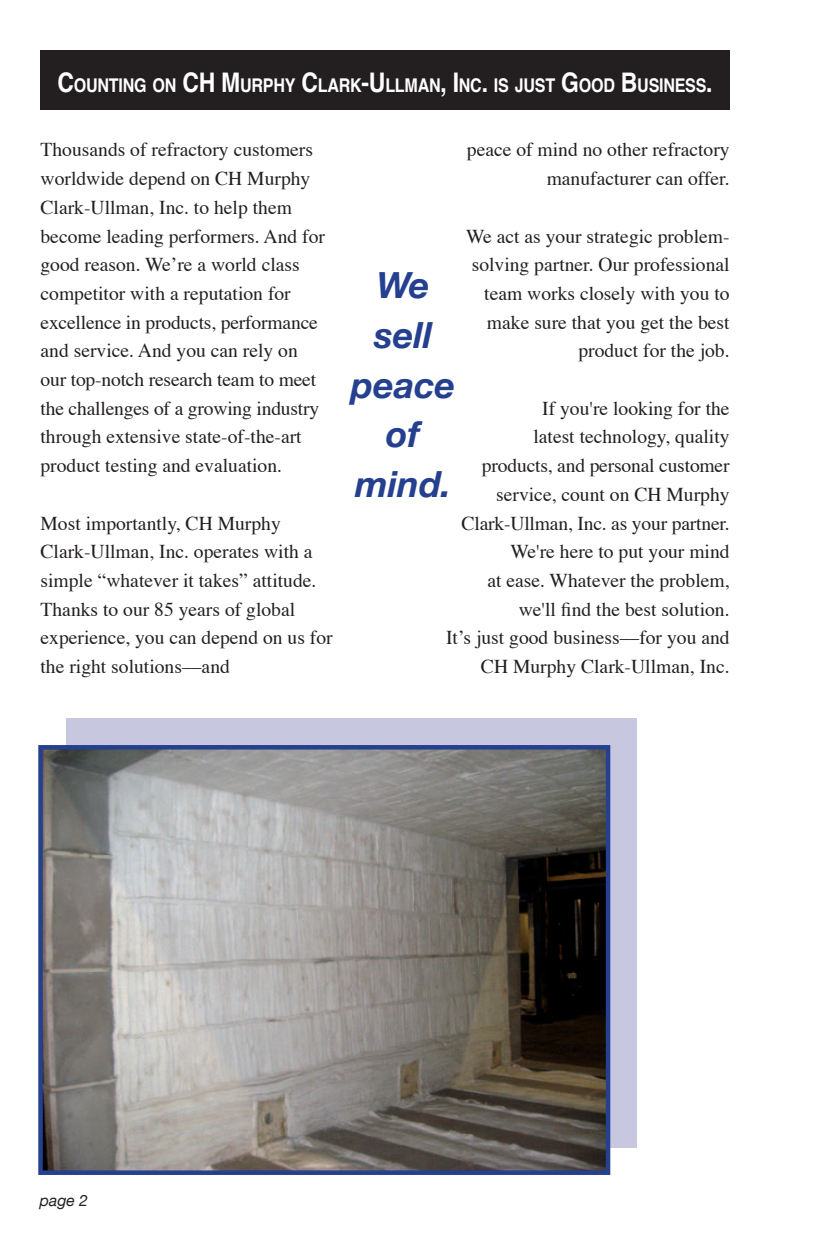
<style>
.page{position:relative;width:831px;height:1256px;background:#fff}
.page>*{position:absolute;margin:0;border:0;box-sizing:border-box;transform-origin:0 0}
.t1{font:italic 700 36px/49.5px "Helvetica Neue";color:#25408f;text-align:center}
.t2{font:19.57px/28.8px "Times";color:#231f20;text-align:right}
.t3{font:700 18.9px "Helvetica";letter-spacing:-.015em;color:#fff;scale:.85 1}
.t4{font:italic 15.75px "Helvetica Neue";color:#231f20}
.s1{font-size:27px}
</style>
<div class="page">
<div style="left:66px;top:718px;width:570px;height:430px;background:#c7c7e0"></div>
<img style="left:43px;top:750px;width:562px;height:419px">
<div style="left:38px;top:745px;width:572px;height:429px;border:4px solid #25408f"></div>
<div style="left:40px;top:51px;width:689px;height:59px;background:#231f20"></div>
<p class="t3" style="left:57px;top:68px;width:772px"><span class="s1">C</span>OUNTING ON <span class="s1">CH M</span>URPHY <span class="s1">C</span>LARK<span class="s1">-U</span>LLMAN<span class="s1">, I</span>NC<span class="s1">.</span> IS JUST <span class="s1">G</span>OOD <span class="s1">B</span>USINESS<span class="s1">.</span></p>
<p class="t2" style="left:40px;top:134px;width:286px;text-align:left">Thousands of refractory customers worldwide depend on CH Murphy Clark-Ullman, Inc. to help them become leading performers. And for good reason. We’re a world class competitor with a reputation for excellence in products, performance and service. And you can rely on our top-notch research team to meet the challenges of a growing industry through extensive state-of-the-art product testing and evaluation.</p>
<p class="t2" style="left:40px;top:507px;width:293px;text-align:left">Most importantly, CH Murphy<br>Clark-Ullman, Inc. operates with a simple “whatever it takes” attitude.<br>Thanks to our 85 years of global experience, you can depend on us for the right solutions––and</p>
<p class="t2" style="left:466px;top:134px;width:264px">peace of mind no other refractory manufacturer can offer.</p>
<p class="t2" style="left:466px;top:220px;width:265px">We act as your strategic problem&shy;solving partner. Our professional team works closely with you to make sure that you get the best product for the job.</p>
<p class="t2" style="left:446px;top:392px;width:285px">If you're looking for the<br>latest technology, quality<br>products, and personal customer service, count on CH Murphy<br>Clark-Ullman, Inc. as your partner.<br>We're here to put your mind<br>at ease. Whatever the problem, we'll find the best solution.<br>It’s just good business––for you and<br>CH Murphy Clark-Ullman, Inc.</p>
<h1 class="t1" style="left:351px;top:260px;width:106px">We sell peace of mind.</h1>
<p class="t4" style="left:40px;top:1190px;width:50px">page 2</p>
</div>
